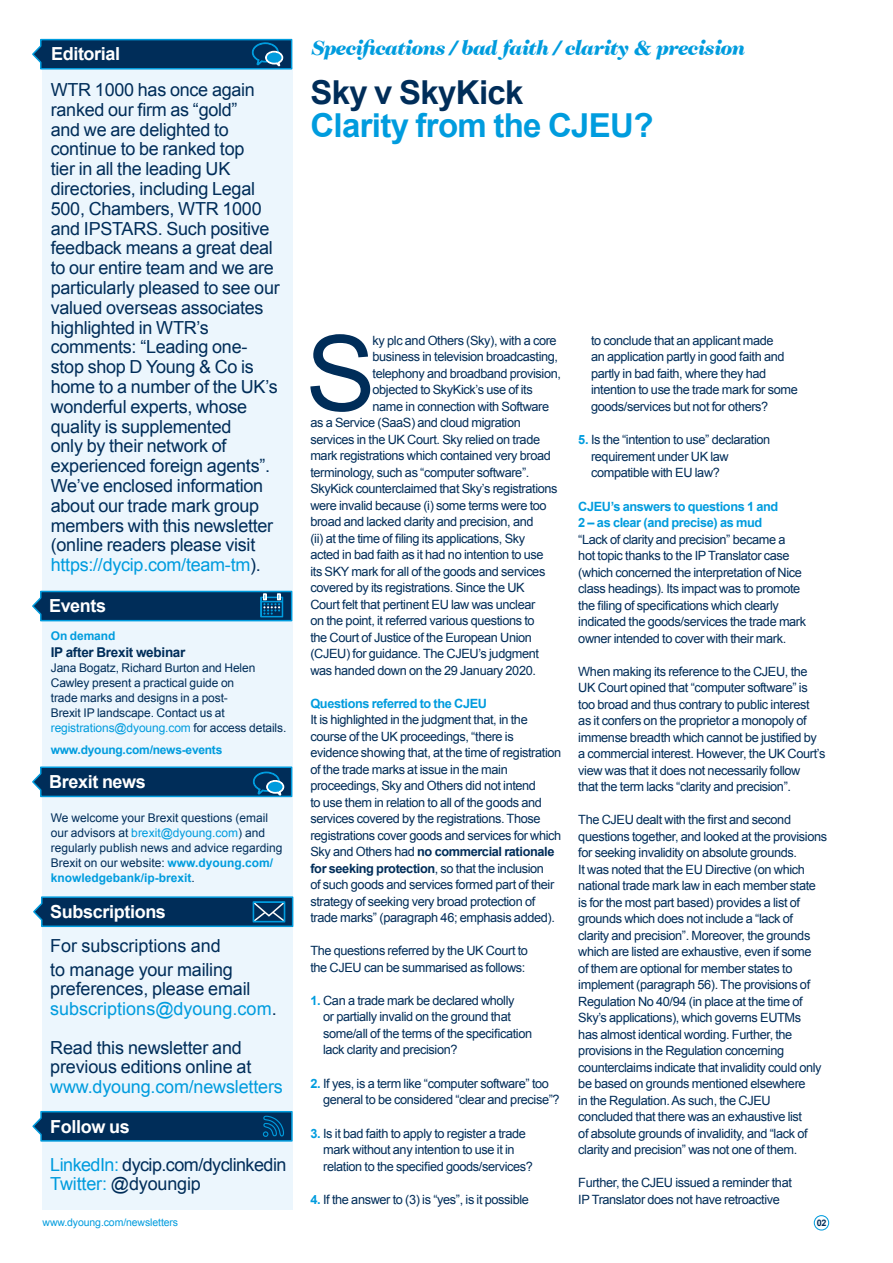
<style>
.page{position:relative;width:893px;height:1263px;background:#fff}
.page>*{position:absolute;margin:0;border:0;box-sizing:border-box;transform-origin:0 0}
.t1{font:105px "Arial";color:#002d59}
.t2{font:700 33px "Arial";letter-spacing:-.02em;color:#009cde}
.t3{font:700 33px "Arial";letter-spacing:-.02em;color:#002d59}
.t4{font:italic 900 21px "Caslon Two Twenty Four";letter-spacing:-.03em;color:#009cde}
.t5{font:18px/19.8px "Arial";letter-spacing:-.015em;color:#002d59}
.t6{font:700 18px "Arial";letter-spacing:-.02em;color:#fff}
.t7{font:18px "Arial";letter-spacing:-.01em;color:#009cde}
.t8{font:700 13.5px "Arial";letter-spacing:-.02em;color:#002d59}
.t9{font:12.75px/16.5px "Arial";letter-spacing:-.03em;color:#002d59}
.t10{font:700 12.75px/16.5px "Arial";letter-spacing:-.03em;color:#009cde}
.t11{font:12px/15px "Arial";letter-spacing:-.01em;color:#002d59}
.t12{font:700 12px "Arial";letter-spacing:-.02em;color:#009cde}
.t13{font:10.5px "Arial";letter-spacing:-.01em;color:#009cde}
.t14{font:700 9px "Arial";color:#002d59}
.s1{color:#009cde}
.s2{font-weight:700;color:#009cde}
.s3{font-weight:700}
</style>
<div class="page">
<svg style="left:814px;top:1215px;width:15px;height:15px"></svg>
<div style="left:42px;top:67px;width:251px;height:829px;background:#ecf6fd"></div>
<svg style="left:32px;top:38px;width:261px;height:32px;background:#124a76"></svg>
<div style="left:42px;top:898px;width:251px;height:312px;background:#ecf6fd"></div>
<svg style="left:33px;top:896px;width:261px;height:32px;background:#124a75"></svg>
<svg style="left:32px;top:1111px;width:261px;height:31px;background:#09416e"></svg>
<svg style="left:32px;top:590px;width:261px;height:32px;background:#114975"></svg>
<svg style="left:32px;top:766px;width:261px;height:32px;background:#124a76"></svg>
<h3 class="t6" style="left:51px;top:41px;width:71px">Editorial</h3>
<p class="t5" style="left:51px;top:80px;width:230px">WTR 1000 has once again ranked our firm as “gold”<br>and we are delighted to continue to be ranked top<br>tier in all the leading UK directories, including Legal<br>500, Chambers, WTR 1000 and IPSTARS. Such positive feedback means a great deal to our entire team and we are particularly pleased to see our valued overseas associates highlighted in WTR’s comments: “Leading one&shy;stop shop D Young &amp; Co is home to a number of the UK’s wonderful experts, whose quality is supplemented<br>only by their network of experienced foreign agents”.<br>We’ve enclosed information about our trade mark group members with this newsletter (online readers please visit <span class="s1">https://dycip.com/team-tm</span>).</p>
<h3 class="t6" style="left:49px;top:594px;width:58px">Events</h3>
<p class="t12" style="left:51px;top:628px;width:66px">On demand</p>
<p class="t8" style="left:51px;top:643px;width:136px">IP after Brexit webinar</p>
<p class="t11" style="left:51px;top:660px;width:237px">Jana Bogatz, Richard Burton and Helen Cawley present a practical guide on<br>trade marks and designs in a post-<br>Brexit IP landscape. Contact us at <span class="s1">registrations@dyoung.com</span> for access details.</p>
<p class="t12" style="left:51px;top:742px;width:173px">www.dyoung.com/news-events</p>
<h3 class="t6" style="left:49px;top:770px;width:98px">Brexit news</h3>
<p class="t11" style="left:51px;top:810px;width:233px">We welcome your Brexit questions (email our advisors at <span class="s1">brexit@dyoung.com</span>) and regularly publish news and advice regarding Brexit on our website: <span class="s2">www.dyoung.com/ knowledgebank/ip-brexit</span>.</p>
<h3 class="t6" style="left:50px;top:899px;width:117px">Subscriptions</h3>
<h3 class="t5" style="left:50px;top:933px;width:184px;line-height:24px">For subscriptions and to manage your mailing</h3>
<h3 class="t5" style="left:50px;top:979px;width:228px">preferences, please email <span class="s1">subscriptions@dyoung.com</span>.</h3>
<h3 class="t5" style="left:50px;top:1038px;width:203px">Read this newsletter and previous editions online at</h3>
<h3 class="t7" style="left:50px;top:1074px;width:234px">www.dyoung.com/newsletters</h3>
<h3 class="t6" style="left:50px;top:1114px;width:81px">Follow us</h3>
<h3 class="t5" style="left:50px;top:1155px;width:238px"><span class="s1">LinkedIn:</span> dycip.com/dyclinkedin<br><span class="s1">Twitter:</span> @dyoungip</h3>
<p class="t13" style="left:43px;top:1215px;width:137px">www.dyoung.com/newsletters</p>
<h3 class="t4" style="left:310px;top:35px;width:435px">Specifications / bad faith / clarity &amp; precision</h3>
<h2 class="t3" style="left:310px;top:71px;width:215px">Sky v SkyKick</h2>
<h2 class="t2" style="left:310px;top:104px;width:345px">Clarity from the CJEU?</h2>
<h1 class="t1" style="left:306px;top:305px;width:72px">S</h1>
<p class="t9" style="left:373px;top:332px;width:186px">ky plc and Others (Sky), with a core</p>
<p class="t9" style="left:373px;top:348px;width:187px">business in television broadcasting,</p>
<p class="t9" style="left:373px;top:365px;width:190px">telephony and broadband provision,</p>
<p class="t9" style="left:373px;top:381px;width:162px">objected to SkyKick’s use of its</p>
<p class="t9" style="left:373px;top:398px;width:178px">name in connection with Software</p>
<p class="t9" style="left:310px;top:414px;width:212px">as a Service (SaaS) and cloud migration</p>
<p class="t9" style="left:310px;top:431px;width:231px">services in the UK Court. Sky relied on trade</p>
<p class="t9" style="left:310px;top:447px;width:242px">mark registrations which contained very broad</p>
<p class="t9" style="left:310px;top:464px;width:220px">terminology, such as “computer software”.</p>
<p class="t9" style="left:310px;top:480px;width:249px">SkyKick counterclaimed that Sky’s registrations</p>
<p class="t9" style="left:310px;top:497px;width:238px">were invalid because (i) some terms were too</p>
<p class="t9" style="left:310px;top:513px;width:225px">broad and lacked clarity and precision, and</p>
<p class="t9" style="left:310px;top:530px;width:216px">(ii) at the time of filing its applications, Sky</p>
<p class="t9" style="left:310px;top:546px;width:235px">acted in bad faith as it had no intention to use</p>
<p class="t9" style="left:310px;top:563px;width:236px">its SKY mark for all of the goods and services</p>
<p class="t9" style="left:310px;top:579px;width:216px">covered by its registrations. Since the UK</p>
<p class="t9" style="left:310px;top:596px;width:226px">Court felt that pertinent EU law was unclear</p>
<p class="t9" style="left:310px;top:612px;width:226px">on the point, it referred various questions to</p>
<p class="t9" style="left:310px;top:629px;width:223px">the Court of Justice of the European Union</p>
<p class="t9" style="left:310px;top:645px;width:230px">(CJEU) for guidance. The CJEU’s judgment</p>
<p class="t9" style="left:310px;top:662px;width:227px">was handed down on the 29 January 2020.</p>
<p class="t10" style="left:310px;top:695px;width:178px">Questions referred to the CJEU</p>
<p class="t9" style="left:310px;top:711px;width:252px">It is highlighted in the judgment that, in the course of the UK proceedings, “there is evidence showing that, at the time of registration of the trade marks at issue in the main proceedings, Sky and Others did not intend<br>to use them in relation to all of the goods and services covered by the registrations. Those registrations cover goods and services for which Sky and Others had <span class="s3">no commercial rationale for seeking protection</span>, so that the inclusion<br>of such goods and services formed part of their strategy of seeking very broad protection of trade marks” (paragraph 46; emphasis added).</p>
<p class="t9" style="left:310px;top:942px;width:219px">The questions referred by the UK Court to the CJEU can be summarised as follows:</p>
<p class="t9" style="left:323px;top:992px;width:210px;text-indent:-13px"><span class="s2">1.</span> Can a trade mark be declared wholly<br>or partially invalid on the ground that some/all of the terms of the specification lack clarity and precision?</p>
<p class="t9" style="left:323px;top:1075px;width:238px;text-indent:-13px"><span class="s2">2.</span> If yes, is a term like “computer software” too general to be considered “clear and precise”?</p>
<p class="t9" style="left:323px;top:1125px;width:211px;text-indent:-13px"><span class="s2">3.</span> Is it bad faith to apply to register a trade mark without any intention to use it in relation to the specified goods/services?</p>
<p class="t9" style="left:310px;top:1191px;width:220px"><span class="s2">4.</span> If the answer to (3) is “yes”, is it possible</p>
<p class="t9" style="left:591px;top:332px;width:208px">to conclude that an applicant made<br>an application partly in good faith and partly in bad faith, where they had intention to use the trade mark for some goods/services but not for others?</p>
<p class="t9" style="left:591px;top:431px;width:181px;text-indent:-13px"><span class="s2">5.</span> Is the “intention to use” declaration requirement under UK law compatible with EU law?</p>
<p class="t10" style="left:578px;top:498px;width:202px">CJEU’s answers to questions 1 and<br>2 – as clear (and precise) as mud</p>
<p class="t9" style="left:578px;top:531px;width:229px">“Lack of clarity and precision” became a<br>hot topic thanks to the IP Translator case (which concerned the interpretation of Nice class headings). Its impact was to promote the filing of specifications which clearly indicated the goods/services the trade mark owner intended to cover with their mark.</p>
<p class="t9" style="left:578px;top:663px;width:249px">When making its reference to the CJEU, the UK Court opined that “computer software” is too broad and thus contrary to public interest as it confers on the proprietor a monopoly of immense breadth which cannot be justified by a commercial interest. However, the UK Court’s view was that it does not necessarily follow<br>that the term lacks “clarity and precision”.</p>
<p class="t9" style="left:578px;top:811px;width:250px">The CJEU dealt with the first and second questions together, and looked at the provisions for seeking invalidity on absolute grounds.<br>It was noted that the EU Directive (on which national trade mark law in each member state is for the most part based) provides a list of grounds which does not include a “lack of clarity and precision”. Moreover, the grounds which are listed are exhaustive, even if some<br>of them are optional for member states to implement (paragraph 56). The provisions of Regulation No 40/94 (in place at the time of Sky’s applications), which governs EUTMs<br>has almost identical wording. Further, the provisions in the Regulation concerning counterclaims indicate that invalidity could only be based on grounds mentioned elsewhere<br>in the Regulation. As such, the CJEU concluded that there was an exhaustive list<br>of absolute grounds of invalidity, and “lack of clarity and precision” was not one of them.</p>
<p class="t9" style="left:578px;top:1174px;width:215px">Further, the CJEU issued a reminder that<br>IP Translator does not have retroactive</p>
<p class="t14" style="left:817px;top:1217px;width:11px">02</p>
</div>
